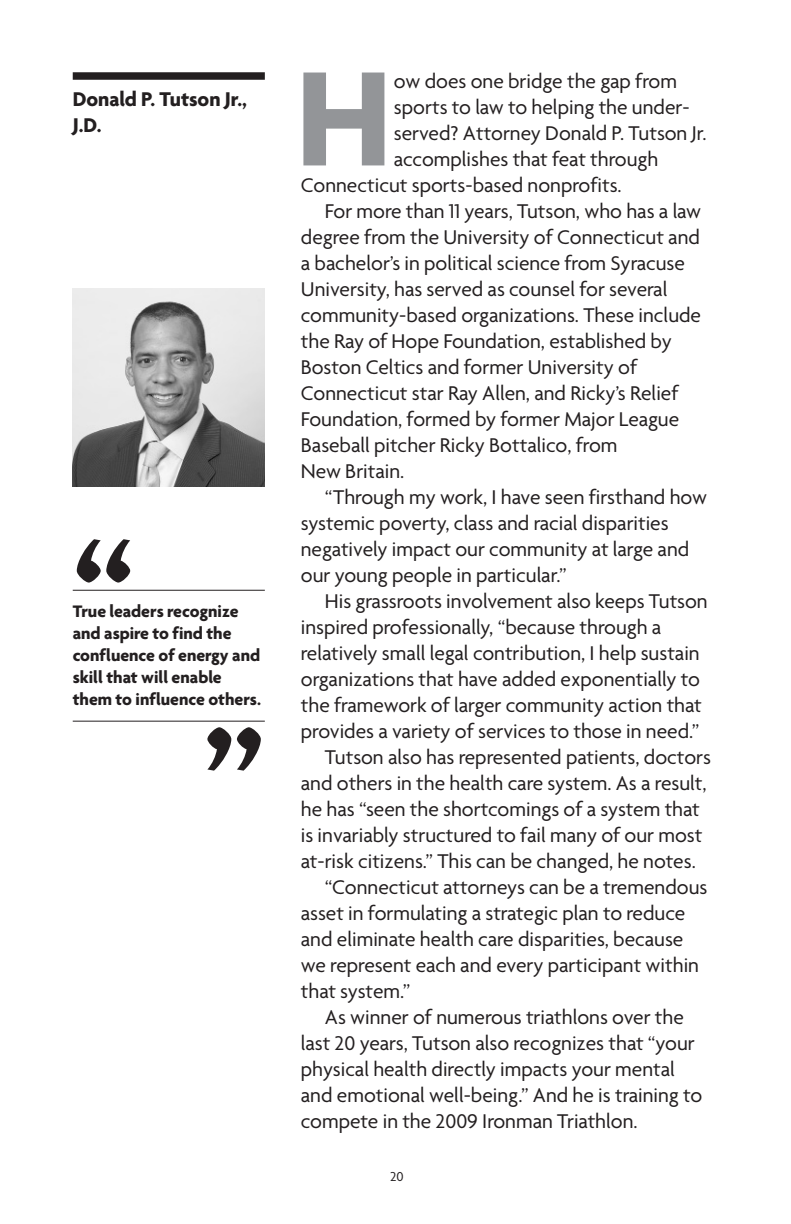
<style>
.page{position:relative;width:791px;height:1224px;background:#fff}
.page>*{position:absolute;margin:0;border:0;box-sizing:border-box;transform-origin:0 0}
.t1{font:700 145.6px "Agenda";color:#939598}
.t2{font:700 144px "Agenda";color:#231f20}
.t3{font:21.6px "Agenda";color:#231f20}
.t4{font:700 21.6px/26px "Agenda";color:#231f20}
.t5{font:700 18px/22px "Agenda";color:#231f20}
.t6{font:14px "Agenda";color:#231f20}
</style>
<div class="page">
<svg style="left:72px;top:72px;width:193px;height:650px"></svg>
<p class="t4" style="left:73px;top:87px;width:176px">Donald P. Tutson Jr.,<br>J.D.</p>
<h2 class="t2" style="left:73px;top:529px;width:63px">“</h2>
<p class="t5" style="left:73px;top:601px;width:190px">True leaders recognize and aspire to find the confluence of energy and skill that will enable them to influence others.</p>
<h2 class="t2" style="left:203px;top:718px;width:63px">”</h2>
<p class="t3" style="left:394px;top:72px;width:284px">ow does one bridge the gap from</p>
<p class="t3" style="left:394px;top:98px;width:297px">sports to law to helping the under-</p>
<p class="t3" style="left:394px;top:124px;width:314px">served? Attorney Donald P. Tutson Jr.</p>
<p class="t3" style="left:394px;top:150px;width:266px">accomplishes that feat through</p>
<p class="t3" style="left:301px;top:176px;width:322px">Connecticut sports-based nonprofits.</p>
<p class="t3" style="left:325px;top:202px;width:377px">For more than 11 years, Tutson, who has a law</p>
<p class="t3" style="left:301px;top:228px;width:400px">degree from the University of Connecticut and</p>
<p class="t3" style="left:301px;top:254px;width:385px">a bachelor’s in political science from Syracuse</p>
<p class="t3" style="left:301px;top:280px;width:368px">University, has served as counsel for several</p>
<p class="t3" style="left:301px;top:306px;width:402px">community-based organizations. These include</p>
<p class="t3" style="left:301px;top:332px;width:372px">the Ray of Hope Foundation, established by</p>
<p class="t3" style="left:301px;top:358px;width:338px">Boston Celtics and former University of</p>
<p class="t3" style="left:301px;top:384px;width:379px">Connecticut star Ray Allen, and Ricky’s Relief</p>
<p class="t3" style="left:301px;top:410px;width:380px">Foundation, formed by former Major League</p>
<p class="t3" style="left:301px;top:436px;width:318px">Baseball pitcher Ricky Bottalico, from</p>
<p class="t3" style="left:301px;top:462px;width:105px">New Britain.</p>
<p class="t3" style="left:325px;top:488px;width:383px">“Through my work, I have seen firsthand how</p>
<p class="t3" style="left:301px;top:514px;width:369px">systemic poverty, class and racial disparities</p>
<p class="t3" style="left:301px;top:540px;width:390px">negatively impact our community at large and</p>
<p class="t3" style="left:301px;top:566px;width:267px">our young people in particular.”</p>
<p class="t3" style="left:325px;top:592px;width:384px">His grassroots involvement also keeps Tutson</p>
<p class="t3" style="left:301px;top:618px;width:362px">inspired professionally, “because through a</p>
<p class="t3" style="left:301px;top:644px;width:400px">relatively small legal contribution, I help sustain</p>
<p class="t3" style="left:301px;top:670px;width:401px">organizations that have added exponentially to</p>
<p class="t3" style="left:301px;top:696px;width:402px">the framework of larger community action that</p>
<p class="t3" style="left:301px;top:722px;width:400px">provides a variety of services to those in need.”</p>
<p class="t3" style="left:325px;top:748px;width:387px">Tutson also has represented patients, doctors</p>
<p class="t3" style="left:301px;top:774px;width:407px">and others in the health care system. As a result,</p>
<p class="t3" style="left:301px;top:800px;width:400px">he has “seen the shortcomings of a system that</p>
<p class="t3" style="left:301px;top:826px;width:403px">is invariably structured to fail many of our most</p>
<p class="t3" style="left:301px;top:852px;width:396px">at-risk citizens.” This can be changed, he notes.</p>
<p class="t3" style="left:325px;top:878px;width:384px">“Connecticut attorneys can be a tremendous</p>
<p class="t3" style="left:301px;top:904px;width:386px">asset in formulating a strategic plan to reduce</p>
<p class="t3" style="left:301px;top:930px;width:384px">and eliminate health care disparities, because</p>
<p class="t3" style="left:301px;top:956px;width:400px">we represent each and every participant within</p>
<p class="t3" style="left:301px;top:982px;width:111px">that system.”</p>
<p class="t3" style="left:325px;top:1008px;width:360px">As winner of numerous triathlons over the</p>
<p class="t3" style="left:301px;top:1034px;width:395px">last 20 years, Tutson also recognizes that “your</p>
<p class="t3" style="left:301px;top:1060px;width:375px">physical health directly impacts your mental</p>
<p class="t3" style="left:301px;top:1086px;width:403px">and emotional well-being.” And he is training to</p>
<p class="t3" style="left:301px;top:1112px;width:338px">compete in the 2009 Ironman Triathlon.</p>
<h1 class="t1" style="left:296px;top:61px;width:98px">H</h1>
<p class="t6" style="left:390px;top:1170px;width:15px">20</p>
</div>
